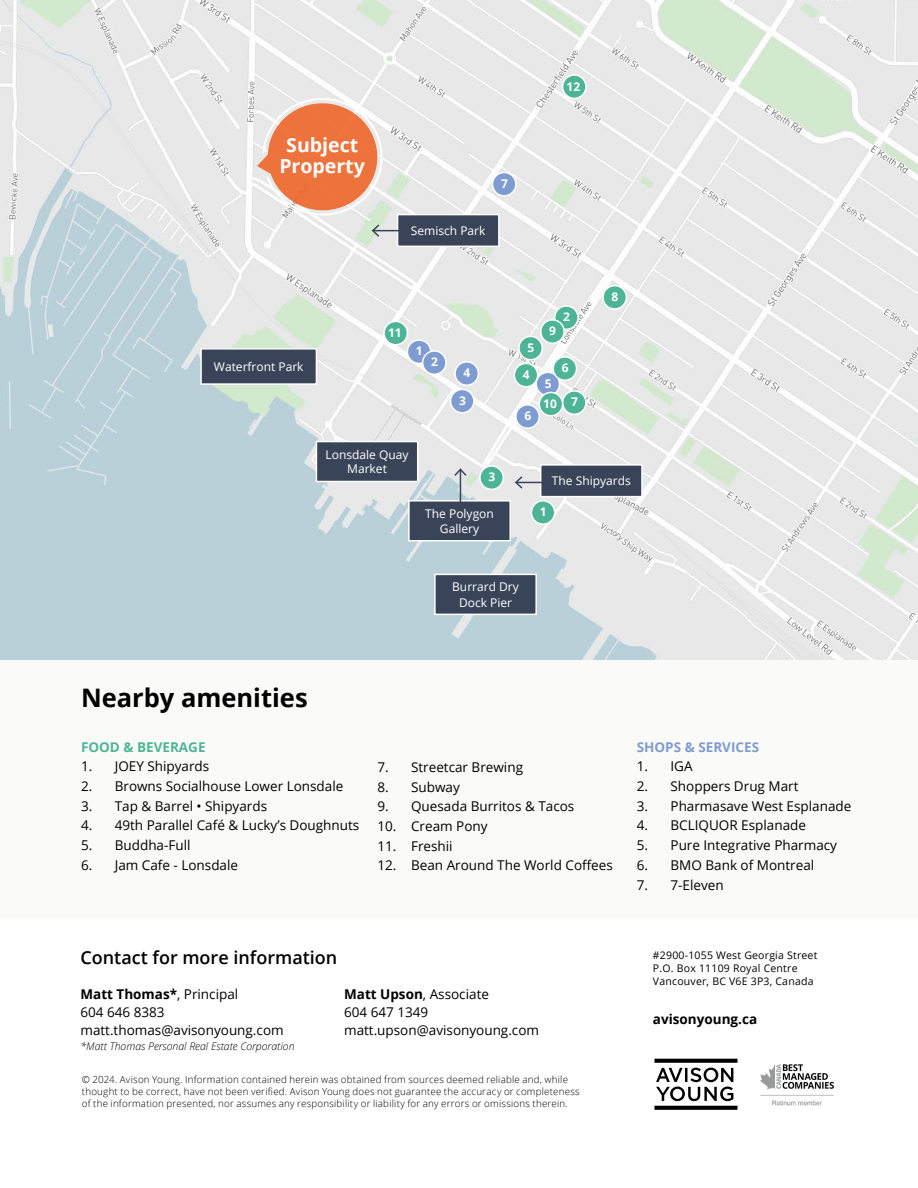
<style>
.page{position:relative;width:918px;height:1188px;background:#fff}
.page>*{position:absolute;margin:0;border:0;box-sizing:border-box;transform-origin:0 0}
.t1{font:700 25.5px "Open Sans";color:#000}
.t2{font:700 19.5px/21px "Open Sans";letter-spacing:-.01em;color:#fff;text-align:center}
.t3{font:600 18px "Open Sans";color:#000}
.t4{font:13.5px/18px "Open Sans";color:#000}
.t5{font:700 13.5px "Open Sans";color:#7e9cd1}
.t6{font:700 13.5px "Open Sans";color:#000}
.t7{font:700 13.5px "Open Sans";color:#4db595}
.t8{font:12px/14.4px "Open Sans";color:#fff;text-align:center}
.t9{font:700 12px "Open Sans";color:#fff}
.t10{font:10.5px/12.6px "Open Sans";letter-spacing:.02em;color:#000}
.t11{font:italic 300 10.5px "Open Sans";color:#000}
.t12{font:300 9.75px/12px "Open Sans";letter-spacing:.025em;color:#000}
.s1{font-weight:700}
</style>
<div class="page">
<img style="left:0;top:0;width:918px;height:660px">
<div style="left:0;top:660px;width:918px;height:258px;background:#fafaf9"></div>
<svg style="left:654px;top:1059px;width:83px;height:51px"></svg>
<img style="left:760px;top:1064px;width:74px;height:42px">
<div style="left:531px;top:501px;width:24px;height:23px;background:#4db595;border-radius:50%"></div>
<div style="left:531px;top:500px;width:24px;height:25px;border:2px solid #fff;border-radius:50%"></div>
<div style="left:407px;top:340px;width:24px;height:23px;background:#7e9cd1;border-radius:50%"></div>
<div style="left:407px;top:339px;width:24px;height:25px;border:2px solid #fff;border-radius:50%"></div>
<div style="left:423px;top:351px;width:23px;height:23px;background:#7e9cd1;border-radius:50%"></div>
<div style="left:422px;top:350px;width:25px;height:25px;border:2px solid #fff;border-radius:50%"></div>
<div style="left:451px;top:389px;width:23px;height:24px;background:#7e9cd1;border-radius:50%"></div>
<div style="left:450px;top:389px;width:25px;height:25px;border:2px solid #fff;border-radius:50%"></div>
<div style="left:536px;top:372px;width:24px;height:24px;background:#7e9cd1;border-radius:50%"></div>
<div style="left:535px;top:372px;width:25px;height:24px;border:2px solid #fff;border-radius:50%"></div>
<div style="left:516px;top:405px;width:23px;height:23px;background:#7e9cd1;border-radius:50%"></div>
<div style="left:515px;top:404px;width:25px;height:25px;border:2px solid #fff;border-radius:50%"></div>
<div style="left:493px;top:173px;width:23px;height:23px;background:#7e9cd1;border-radius:50%"></div>
<div style="left:492px;top:172px;width:25px;height:25px;border:2px solid #fff;border-radius:50%"></div>
<div style="left:455px;top:362px;width:23px;height:23px;background:#7e9cd1;border-radius:50%"></div>
<div style="left:454px;top:361px;width:25px;height:25px;border:2px solid #fff;border-radius:50%"></div>
<div style="left:480px;top:466px;width:23px;height:23px;background:#4db595;border-radius:50%"></div>
<div style="left:479px;top:465px;width:25px;height:25px;border:2px solid #fff;border-radius:50%"></div>
<div style="left:555px;top:306px;width:23px;height:23px;background:#4db595;border-radius:50%"></div>
<div style="left:554px;top:305px;width:25px;height:25px;border:2px solid #fff;border-radius:50%"></div>
<div style="left:541px;top:320px;width:23px;height:23px;background:#4db595;border-radius:50%"></div>
<div style="left:540px;top:319px;width:25px;height:25px;border:2px solid #fff;border-radius:50%"></div>
<div style="left:514px;top:363px;width:24px;height:24px;background:#4db595;border-radius:50%"></div>
<div style="left:514px;top:363px;width:24px;height:24px;border:2px solid #fff;border-radius:50%"></div>
<div style="left:384px;top:321px;width:23px;height:24px;background:#4db595;border-radius:50%"></div>
<div style="left:383px;top:321px;width:25px;height:24px;border:2px solid #fff;border-radius:50%"></div>
<div style="left:563px;top:75px;width:23px;height:23px;background:#4db595;border-radius:50%"></div>
<div style="left:562px;top:74px;width:25px;height:25px;border:2px solid #fff;border-radius:50%"></div>
<div style="left:519px;top:336px;width:23px;height:24px;background:#4db595;border-radius:50%"></div>
<div style="left:518px;top:336px;width:25px;height:24px;border:2px solid #fff;border-radius:50%"></div>
<div style="left:553px;top:357px;width:24px;height:23px;background:#4db595;border-radius:50%"></div>
<div style="left:552px;top:356px;width:25px;height:25px;border:2px solid #fff;border-radius:50%"></div>
<div style="left:563px;top:391px;width:23px;height:23px;background:#4db595;border-radius:50%"></div>
<div style="left:562px;top:390px;width:25px;height:25px;border:2px solid #fff;border-radius:50%"></div>
<div style="left:539px;top:392px;width:24px;height:24px;background:#4db595;border-radius:50%"></div>
<div style="left:539px;top:392px;width:24px;height:25px;border:2px solid #fff;border-radius:50%"></div>
<div style="left:603px;top:286px;width:23px;height:23px;background:#4db595;border-radius:50%"></div>
<div style="left:602px;top:285px;width:25px;height:25px;border:2px solid #fff;border-radius:50%"></div>
<div style="left:541px;top:465px;width:101px;height:32px;background:#3a4458"></div>
<div style="left:540px;top:464px;width:103px;height:33px;border:2px solid #fff"></div>
<div style="left:398px;top:215px;width:101px;height:31px;background:#3a4458"></div>
<div style="left:397px;top:214px;width:103px;height:33px;border:2px solid #fff"></div>
<div style="left:435px;top:574px;width:101px;height:40px;background:#3a4458"></div>
<div style="left:434px;top:574px;width:103px;height:41px;border:2px solid #fff"></div>
<div style="left:409px;top:501px;width:101px;height:40px;background:#3a4458"></div>
<div style="left:408px;top:500px;width:103px;height:42px;border:2px solid #fff"></div>
<div style="left:316px;top:442px;width:102px;height:40px;background:#3a4458"></div>
<div style="left:316px;top:441px;width:102px;height:41px;border:2px solid #fff"></div>
<div style="left:201px;top:349px;width:115px;height:35px;background:#3a4458"></div>
<div style="left:200px;top:348px;width:117px;height:37px;border:2px solid #fff"></div>
<hr style="left:516px;top:482px;width:36px;height:1px;background:#3a4458">
<svg style="left:514px;top:475px;width:10px;height:15px"></svg>
<hr style="left:373px;top:230px;width:36px;height:1px;background:#3a4458">
<svg style="left:257px;top:94px;width:130px;height:144px;background:#ebae92"></svg>
<hr style="left:460px;top:469px;width:1px;height:37px;background:#3a4458">
<svg style="left:453px;top:467px;width:15px;height:11px"></svg>
<h2 class="t2" style="left:279px;top:134px;width:87px">Subject<br>Property</h2>
<p class="t8" style="left:411px;top:223px;width:76px">Semisch Park</p>
<p class="t9" style="left:501px;top:175px;width:8px">7</p>
<p class="t9" style="left:567px;top:78px;width:15px">12</p>
<p class="t8" style="left:214px;top:359px;width:91px">Waterfront Park</p>
<p class="t9" style="left:388px;top:324px;width:15px">11</p>
<p class="t9" style="left:416px;top:342px;width:8px">1</p>
<p class="t9" style="left:431px;top:353px;width:8px">2</p>
<p class="t9" style="left:464px;top:364px;width:8px">4</p>
<p class="t9" style="left:459px;top:392px;width:8px">3</p>
<p class="t8" style="left:326px;top:447px;width:84px">Lonsdale Quay<br>Market</p>
<p class="t9" style="left:488px;top:468px;width:8px">3</p>
<p class="t8" style="left:425px;top:506px;width:70px">The Polygon<br>Gallery</p>
<p class="t9" style="left:527px;top:339px;width:8px">5</p>
<p class="t9" style="left:523px;top:366px;width:8px">4</p>
<p class="t9" style="left:524px;top:407px;width:8px">6</p>
<p class="t9" style="left:563px;top:308px;width:8px">2</p>
<p class="t9" style="left:549px;top:322px;width:8px">9</p>
<p class="t9" style="left:562px;top:359px;width:8px">6</p>
<p class="t9" style="left:543px;top:396px;width:36px">10 7</p>
<p class="t9" style="left:545px;top:375px;width:8px">5</p>
<p class="t9" style="left:612px;top:288px;width:8px">8</p>
<p class="t8" style="left:552px;top:473px;width:80px">The Shipyards</p>
<p class="t9" style="left:540px;top:503px;width:8px">1</p>
<p class="t8" style="left:452px;top:578px;width:68px;line-height:16.5px">Burrard Dry<br>Dock Pier</p>
<h1 class="t1" style="left:81px;top:680px;width:228px">Nearby amenities</h1>
<p class="t7" style="left:81px;top:737px;width:126px">FOOD &amp; BEVERAGE</p>
<p class="t4" style="left:81px;top:757px;width:130px">1. JOEY Shipyards</p>
<p class="t4" style="left:81px;top:777px;width:264px">2. Browns Socialhouse Lower Lonsdale</p>
<p class="t4" style="left:81px;top:797px;width:188px">3. Tap &amp; Barrel • Shipyards</p>
<p class="t4" style="left:81px;top:816px;width:280px">4. 49th Parallel Café &amp; Lucky’s Doughnuts</p>
<p class="t4" style="left:81px;top:836px;width:111px">5. Buddha-Full</p>
<p class="t4" style="left:81px;top:856px;width:159px">6. Jam Cafe - Lonsdale</p>
<p class="t4" style="left:377px;top:758px;width:147px">7. Streetcar Brewing</p>
<p class="t4" style="left:377px;top:777px;width:84px">8. Subway</p>
<p class="t4" style="left:377px;top:797px;width:199px">9. Quesada Burritos &amp; Tacos</p>
<p class="t4" style="left:377px;top:817px;width:112px">10. Cream Pony</p>
<p class="t4" style="left:377px;top:836px;width:77px">11. Freshii</p>
<p class="t4" style="left:377px;top:856px;width:237px">12. Bean Around The World Coffees</p>
<h3 class="t3" style="left:80px;top:945px;width:258px">Contact for more information</h3>
<p class="t4" style="left:80px;top:985px;width:205px"><span class="s1">Matt Thomas*</span>, Principal<br>604 646 8383 matt.thomas@avisonyoung.com</p>
<p class="t11" style="left:80px;top:1039px;width:216px">*Matt Thomas Personal Real Estate Corporation</p>
<p class="t4" style="left:344px;top:985px;width:196px"><span class="s1">Matt Upson</span>, Associate<br>604 647 1349 matt.upson@avisonyoung.com</p>
<p class="t12" style="left:82px;top:1073px;width:500px">© 2024. Avison Young. Information contained herein was obtained from sources deemed reliable and, while thought to be correct, have not been verified. Avison Young does not guarantee the accuracy or completeness of the information presented, nor assumes any responsibility or liability for any errors or omissions therein.</p>
<p class="t5" style="left:637px;top:737px;width:124px">SHOPS &amp; SERVICES</p>
<p class="t4" style="left:637px;top:757px;width:57px">1. IGA</p>
<p class="t4" style="left:637px;top:777px;width:163px">2. Shoppers Drug Mart</p>
<p class="t4" style="left:637px;top:797px;width:216px">3. Pharmasave West Esplanade</p>
<p class="t4" style="left:637px;top:816px;width:171px">4. BCLIQUOR Esplanade</p>
<p class="t4" style="left:637px;top:836px;width:202px">5. Pure Integrative Pharmacy</p>
<p class="t4" style="left:637px;top:856px;width:179px">6. BMO Bank of Montreal</p>
<p class="t4" style="left:637px;top:875px;width:88px">7. 7-Eleven</p>
<p class="t10" style="left:653px;top:949px;width:166px">#2900-1055 West Georgia Street<br>P.O. Box 11109 Royal Centre<br>Vancouver, BC V6E 3P3, Canada</p>
<p class="t6" style="left:653px;top:1009px;width:106px">avisonyoung.ca</p>
</div>
